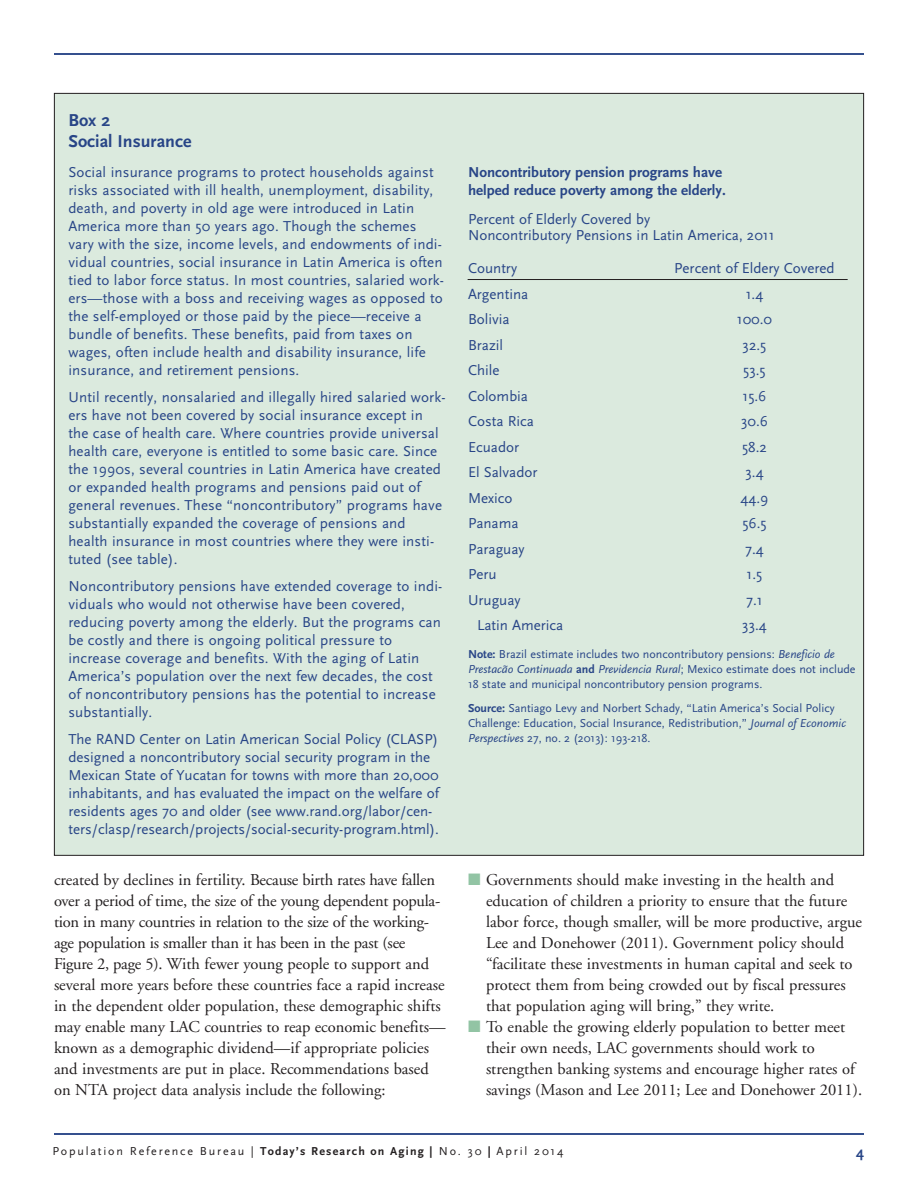
<style>
.page{position:relative;width:918px;height:1188px;background:#fff}
.page>*{position:absolute;margin:0;border:0;box-sizing:border-box;transform-origin:0 0}
.t1{font:700 18px/21px "Scala Sans";color:#284587}
.t2{font:16.5px/21px "Adobe Garamond";color:#231f20}
.t3{font:15px/18px "Scala Sans";letter-spacing:.01em;color:#284587}
.t4{font:700 15px/18px "Scala Sans";color:#284587}
.t5{font:12px/15px "Scala Sans";color:#284587}
.t6{font:12px "Scala Sans";letter-spacing:.15em;color:#231f20}
.s1{font-weight:700}
.s2{font-style:italic}
.s3{color:#92c4a4}
</style>
<div class="page">
<hr style="left:54px;top:1133px;width:810px;height:2px;background:#284587">
<hr style="left:54px;top:53px;width:810px;height:2px;background:#284587">
<div style="left:54px;top:93px;width:810px;height:762px;background:#dbeade"></div>
<hr style="left:468px;top:279px;width:380px;height:1px;background:#231f20">
<p class="t1" style="left:68px;top:110px;width:125px">Box 2<br>Social Insurance</p>
<p class="t3" style="left:68px;top:164px;width:377px">Social insurance programs to protect households against risks associated with ill health, unemployment, disability, death, and poverty in old age were introduced in Latin America more than 50 years ago. Though the schemes vary with the size, income levels, and endowments of indi&shy;vidual countries, social insurance in Latin America is often tied to labor force status. In most countries, salaried work&shy;ers—those with a boss and receiving wages as opposed to the self-employed or those paid by the piece—receive a bundle of benefits. These benefits, paid from taxes on wages, often include health and disability insurance, life insurance, and retirement pensions.</p>
<p class="t3" style="left:68px;top:389px;width:379px">Until recently, nonsalaried and illegally hired salaried work&shy;ers have not been covered by social insurance except in the case of health care. Where countries provide universal health care, everyone is entitled to some basic care. Since the 1990s, several countries in Latin America have created or expanded health programs and pensions paid out of general revenues. These “noncontributory” programs have substantially expanded the coverage of pensions and health insurance in most countries where they were insti&shy;tuted (see table).</p>
<p class="t3" style="left:68px;top:578px;width:375px">Noncontributory pensions have extended coverage to indi&shy;viduals who would not otherwise have been covered, reducing poverty among the elderly. But the programs can be costly and there is ongoing political pressure to increase coverage and benefits. With the aging of Latin America’s population over the next few decades, the cost of noncontributory pensions has the potential to increase substantially.</p>
<p class="t3" style="left:68px;top:731px;width:372px">The RAND Center on Latin American Social Policy (CLASP) designed a noncontributory social security program in the Mexican State of Yucatan for towns with more than 20,000 inhabitants, and has evaluated the impact on the welfare of residents ages 70 and older (see www.rand.org/labor/cen&shy;ters/clasp/research/projects/social-security-program.html).</p>
<p class="t4" style="left:468px;top:164px;width:259px">Noncontributory pension programs have helped reduce poverty among the elderly.</p>
<p class="t3" style="left:468px;top:211px;width:308px;line-height:16.5px">Percent of Elderly Covered by<br>Noncontributory Pensions in Latin America, 2011</p>
<p class="t3" style="left:468px;top:260px;width:51px">Country</p>
<p class="t3" style="left:674px;top:260px;width:162px">Percent of Eldery Covered</p>
<p class="t3" style="left:468px;top:285px;width:62px">Argentina</p>
<p class="t3" style="left:746px;top:285px;width:19px">1.4</p>
<p class="t3" style="left:468px;top:311px;width:43px">Bolivia</p>
<p class="t3" style="left:737px;top:311px;width:37px">100.0</p>
<p class="t3" style="left:468px;top:336px;width:37px">Brazil</p>
<p class="t3" style="left:743px;top:336px;width:25px">32.5</p>
<p class="t3" style="left:468px;top:362px;width:33px">Chile</p>
<p class="t3" style="left:743px;top:362px;width:24px">53.5</p>
<p class="t3" style="left:468px;top:387px;width:62px">Colombia</p>
<p class="t3" style="left:743px;top:387px;width:25px">15.6</p>
<p class="t3" style="left:468px;top:413px;width:67px">Costa Rica</p>
<p class="t3" style="left:741px;top:413px;width:28px">30.6</p>
<p class="t3" style="left:468px;top:438px;width:53px">Ecuador</p>
<p class="t3" style="left:742px;top:438px;width:26px">58.2</p>
<p class="t3" style="left:468px;top:464px;width:71px">El Salvador</p>
<p class="t3" style="left:745px;top:464px;width:20px">3.4</p>
<p class="t3" style="left:468px;top:489px;width:46px">Mexico</p>
<p class="t3" style="left:741px;top:489px;width:29px">44.9</p>
<p class="t3" style="left:468px;top:515px;width:52px">Panama</p>
<p class="t3" style="left:742px;top:515px;width:26px">56.5</p>
<p class="t3" style="left:468px;top:540px;width:58px">Paraguay</p>
<p class="t3" style="left:745px;top:540px;width:20px">7.4</p>
<p class="t3" style="left:468px;top:566px;width:30px">Peru</p>
<p class="t3" style="left:747px;top:566px;width:17px">1.5</p>
<p class="t3" style="left:468px;top:591px;width:54px">Uruguay</p>
<p class="t3" style="left:746px;top:591px;width:18px">7.1</p>
<p class="t3" style="left:477px;top:617px;width:88px">Latin America</p>
<p class="t3" style="left:742px;top:617px;width:26px">33.4</p>
<p class="t5" style="left:468px;top:647px;width:389px"><span class="s1">Note:</span> Brazil estimate includes two noncontributory pensions: <span class="s2">Beneficio de<br>Prestacão Continuada</span> <span class="s1">and</span> <span class="s2">Previdencia Rural</span>; Mexico estimate does not include<br>18 state and municipal noncontributory pension programs.</p>
<p class="t5" style="left:468px;top:701px;width:380px"><span class="s1">Source:</span> Santiago Levy and Norbert Schady, “Latin America’s Social Policy<br>Challenge: Education, Social Insurance, Redistribution,” <span class="s2">Journal of Economic<br>Perspectives</span> 27, no. 2 (2013): 193-218.</p>
<p class="t2" style="left:54px;top:870px;width:393px">created by declines in fertility. Because birth rates have fallen over a period of time, the size of the young dependent popula&shy;tion in many countries in relation to the size of the working&shy;age population is smaller than it has been in the past (see Figure 2, page 5). With fewer young people to support and several more years before these countries face a rapid increase in the dependent older population, these demographic shifts may enable many LAC countries to reap economic benefits— known as a demographic dividend—if appropriate policies and investments are put in place. Recommendations based on NTA project data analysis include the following:</p>
<p class="t2" style="left:486px;top:870px;width:378px;text-indent:-18px"><span class="s3">■</span> Governments should make investing in the health and education of children a priority to ensure that the future labor force, though smaller, will be more productive, argue Lee and Donehower (2011). Government policy should “facilitate these investments in human capital and seek to protect them from being crowded out by fiscal pressures that population aging will bring,” they write.</p>
<p class="t2" style="left:486px;top:1017px;width:378px;text-indent:-18px"><span class="s3">■</span> To enable the growing elderly population to better meet their own needs, LAC governments should work to strengthen banking systems and encourage higher rates of savings (Mason and Lee 2011; Lee and Donehower 2011).</p>
<p class="t6" style="left:52px;top:1145px;width:512px">Population Reference Bureau | <span class="s1">Today’s Research on Aging |</span> No. 30 <span class="s1">|</span> April 2014</p>
<p class="t4" style="left:856px;top:1144px;width:9px">4</p>
</div>
